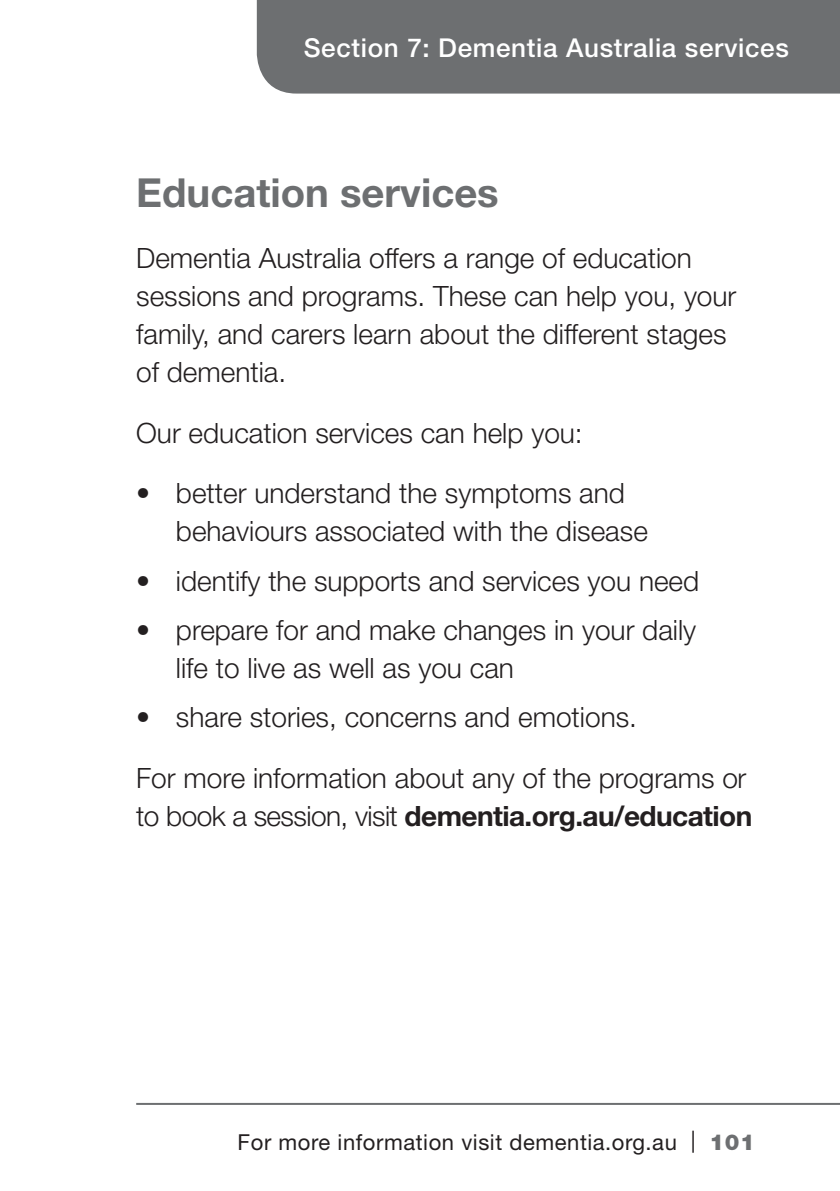
<style>
.page{position:relative;width:840px;height:1191px;background:#fff}
.page>*{position:absolute;margin:0;border:0;box-sizing:border-box;transform-origin:0 0}
.Heading_1{font:700 40px "Helvetica Neue";color:#6d6f71}
.Main_Body{font:300 28px/38px "Helvetica Neue";color:#231f20}
.Main_Body-2{font:500 26px "Helvetica Neue";letter-spacing:.025em;color:#fff}
.t1{font:22px "Helvetica Neue";letter-spacing:.025em;color:#231f20}
.s1{font-weight:700}
.s2{font-weight:900;color:#6d6f71}
</style>
<div class="page">
<hr style="left:136px;top:1103px;width:703px;height:2px;background:#6d6f71">
<div style="left:257px;top:0;width:582px;height:94px;background:#6d6f71"></div>
<p class="Main_Body-2" style="left:303px;top:32px;width:486px">Section 7: Dementia Australia services</p>
<p class="Heading_1" style="left:136px;top:168px;width:364px">Education services</p>
<p class="Main_Body" style="left:136px;top:238px;width:601px">Dementia Australia offers a range of education sessions and programs. These can help you, your family, and carers learn about the different stages of dementia.</p>
<p class="Main_Body" style="left:136px;top:413px;width:448px">Our education services can help you:</p>
<p class="Main_Body" style="left:176px;top:474px;width:473px;text-indent:-40px">• better understand the symptoms and behaviours associated with the disease</p>
<p class="Main_Body" style="left:136px;top:561px;width:564px">• identify the supports and services you need</p>
<p class="Main_Body" style="left:176px;top:610px;width:521px;text-indent:-40px">• prepare for and make changes in your daily life to live as well as you can</p>
<p class="Main_Body" style="left:136px;top:698px;width:502px">• share stories, concerns and emotions.</p>
<p class="Main_Body" style="left:136px;top:758px;width:617px">For more information about any of the programs or to book a session, visit <span class="s1">dementia.org.au/education</span></p>
<p class="t1" style="left:237px;top:1129px;width:518px">For more information visit dementia.org.au | <span class="s2">101</span></p>
</div>
